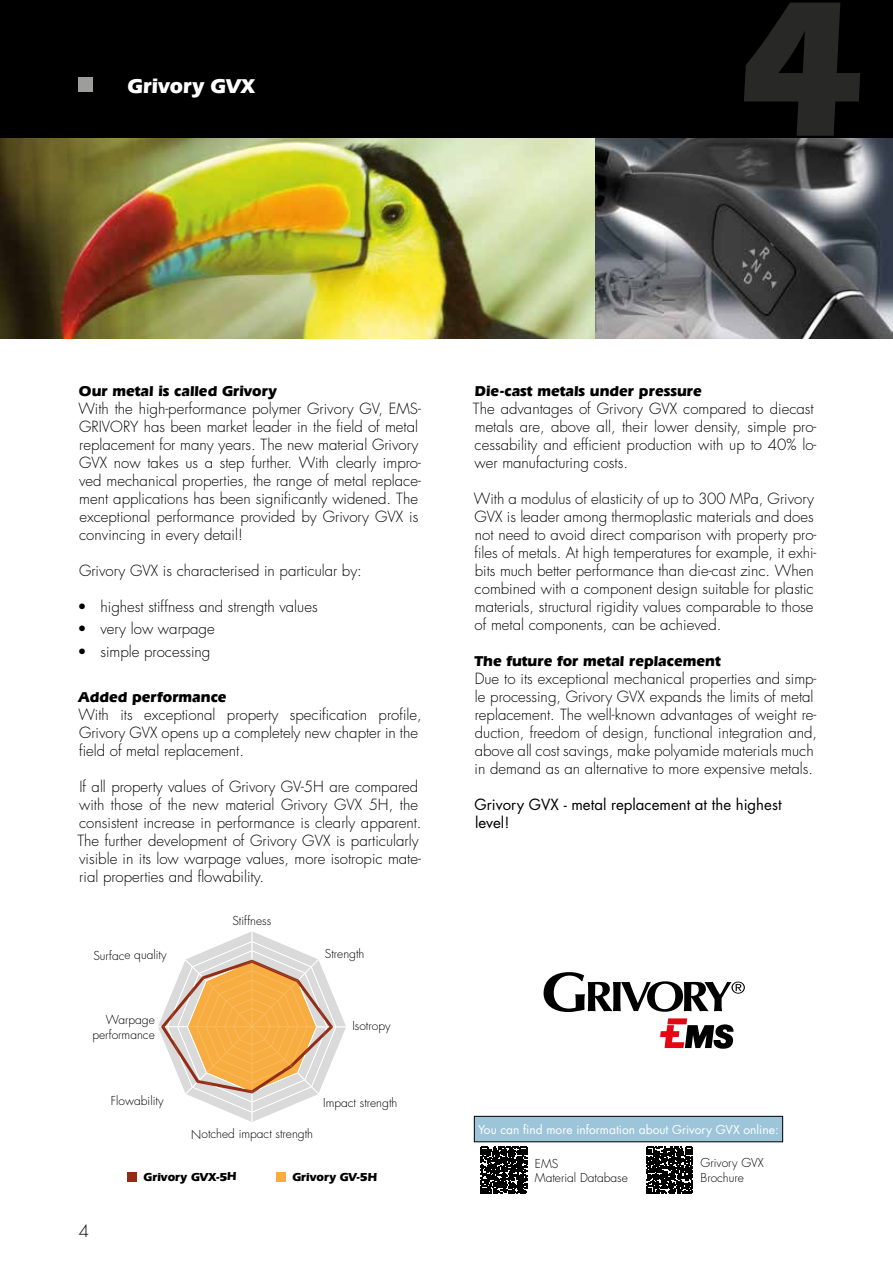
<style>
.page{position:relative;width:893px;height:1263px;background:#fff}
.page>*{position:absolute;margin:0;border:0;box-sizing:border-box;transform-origin:0 0}
.t1{font:700 201px "Eras IT Cby BT";color:#282827}
.t2{font:700 21px "Eras IT Cby BT";color:#fff}
.t3{font:300 16.5px "Futura";color:#000}
.t4{font:300 15px/18px "Futura";color:#000}
.t5{font:700 15px "Eras IT Cby BT";color:#000}
.t6{font:15px/18px "Futura";color:#000}
.t7{font:300 12px/14.4px "Futura";letter-spacing:-.005em;color:#000}
.t8{font:12px "Futura";color:#fff}
.t9{font:700 12px "Eras IT Cby BT";letter-spacing:-.005em;color:#000}
</style>
<div class="page">
<div style="left:0;top:0;width:893px;height:138px;background:#000"></div>
<svg style="left:158px;top:932px;width:188px;height:190px"></svg>
<div style="left:276px;top:1172px;width:9px;height:9px;background:#f8ad41"></div>
<div style="left:127px;top:1172px;width:9px;height:9px;background:#922c14"></div>
<img style="left:0;top:138px;width:893px;height:200px">
<div style="left:79px;top:77px;width:14px;height:15px;background:#9d9d9c"></div>
<svg style="left:544px;top:972px;width:201px;height:40px"></svg>
<svg style="left:660px;top:1018px;width:74px;height:31px"></svg>
<svg style="left:476px;top:1142px;width:56px;height:52px"></svg>
<svg style="left:481px;top:1147px;width:46px;height:46px"></svg>
<svg style="left:646px;top:1147px;width:47px;height:46px"></svg>
<div style="left:474px;top:1116px;width:309px;height:26px;background:#9dc5da"></div>
<div style="left:474px;top:1116px;width:309px;height:26px;border:1px solid #000"></div>
<h2 class="t2" style="left:128px;top:73px;width:129px">Grivory GVX</h2>
<h1 class="t1" style="left:739px;top:-56px;width:127px">4</h1>
<p class="t5" style="left:79px;top:382px;width:199px">Our metal is called Grivory</p>
<p class="t4" style="left:78px;top:400px;width:344px">With the high-performance polymer Grivory GV, EMS-GRIVORY has been market leader in the field of metal replacement for many years. The new material Grivory GVX now takes us a step further. With clearly impro&shy;ved mechanical properties, the range of metal replace&shy;ment applications has been significantly widened. The exceptional performance provided by Grivory GVX is convincing in every detail!</p>
<p class="t4" style="left:79px;top:562px;width:284px">Grivory GVX is characterised in particular by:</p>
<p class="t4" style="left:78px;top:598px;width:241px">• highest stiffness and strength values</p>
<p class="t4" style="left:78px;top:620px;width:139px">• very low warpage</p>
<p class="t4" style="left:78px;top:642px;width:134px">• simple processing</p>
<p class="t5" style="left:79px;top:688px;width:150px">Added performance</p>
<p class="t4" style="left:78px;top:706px;width:345px">With its exceptional property specification profile,<br>Grivory GVX opens up a completely new chapter in the field of metal replacement.</p>
<p class="t4" style="left:78px;top:778px;width:345px">If all property values of Grivory GV-5H are compared with those of the new material Grivory GVX 5H, the consistent increase in performance is clearly apparent.<br>The further development of Grivory GVX is particularly visible in its low warpage values, more isotropic mate&shy;rial properties and flowability.</p>
<p class="t7" style="left:93px;top:948px;width:75px">Surface quality</p>
<p class="t7" style="left:92px;top:1013px;width:64px;text-align:right">Warpage performance</p>
<p class="t7" style="left:111px;top:1093px;width:54px">Flowability</p>
<p class="t7" style="left:232px;top:914px;width:40px">Stiffness</p>
<p class="t7" style="left:325px;top:946px;width:41px">Strength</p>
<p class="t7" style="left:352px;top:1019px;width:40px">Isotropy</p>
<p class="t7" style="left:191px;top:1127px;width:123px">Notched impact strength</p>
<p class="t7" style="left:323px;top:1095px;width:76px">Impact strength</p>
<p class="t3" style="left:79px;top:1221px;width:12px">4</p>
<p class="t9" style="left:144px;top:1169px;width:95px">Grivory GVX-5H</p>
<p class="t9" style="left:292px;top:1169px;width:86px">Grivory GV-5H</p>
<p class="t5" style="left:475px;top:382px;width:228px">Die-cast metals under pressure</p>
<p class="t4" style="left:473px;top:400px;width:345px">The advantages of Grivory GVX compared to diecast metals are, above all, their lower density, simple pro&shy;cessability and efficient production with up to 40% lo&shy;wer manufacturing costs.</p>
<p class="t4" style="left:474px;top:490px;width:344px">With a modulus of elasticity of up to 300 MPa, Grivory GVX is leader among thermoplastic materials and does not need to avoid direct comparison with property pro&shy;files of metals. At high temperatures for example, it exhi&shy;bits much better performance than die-cast zinc. When combined with a component design suitable for plastic materials, structural rigidity values comparable to those of metal components, can be achieved.</p>
<p class="t5" style="left:474px;top:652px;width:248px">The future for metal replacement</p>
<p class="t4" style="left:475px;top:670px;width:344px">Due to its exceptional mechanical properties and simp&shy;le processing, Grivory GVX expands the limits of metal replacement. The well-known advantages of weight re&shy;duction, freedom of design, functional integration and, above all cost savings, make polyamide materials much in demand as an alternative to more expensive metals.</p>
<p class="t6" style="left:475px;top:795px;width:308px">Grivory GVX - metal replacement at the highest level!</p>
<p class="t8" style="left:478px;top:1121px;width:302px">You can find more information about Grivory GVX online:</p>
<p class="t7" style="left:535px;top:1156px;width:94px">EMS<br>Material Database</p>
<p class="t7" style="left:700px;top:1156px;width:65px">Grivory GVX<br>Brochure</p>
</div>
